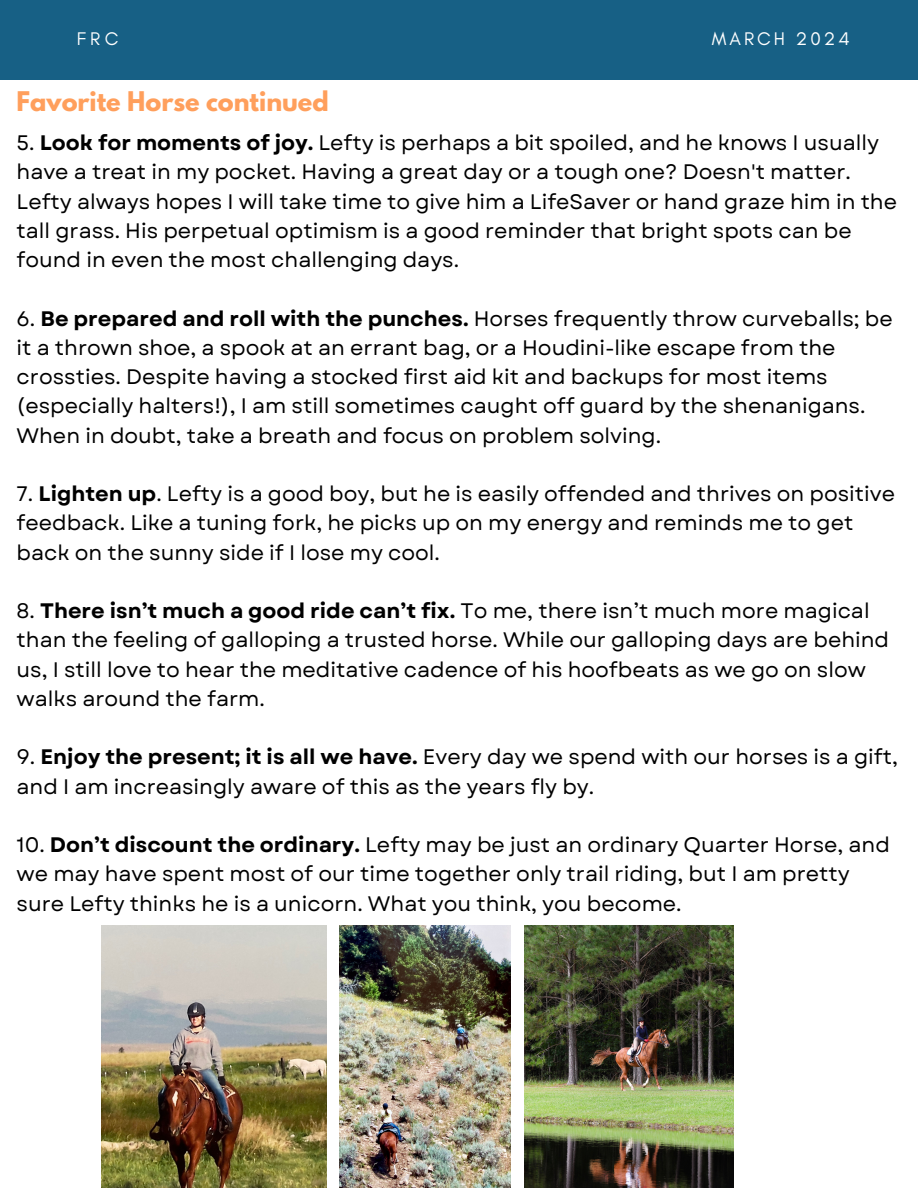
<style>
.page{position:relative;width:918px;height:1188px;background:#fff}
.page>*{position:absolute;margin:0;border:0;box-sizing:border-box;transform-origin:0 0}
.t1{font:700 24px "League Spartan";color:#ff9f5c}
.t2{font:21px/29.2px "Garet";color:#000}
.t3{font:18.6px "Glacial Indifference";letter-spacing:.16em;color:#fff}
.s1{font-weight:700}
</style>
<div class="page">
<div style="left:0;top:0;width:918px;height:80px;background:#176085"></div>
<img style="left:525px;top:926px;width:209px;height:262px">
<img style="left:102px;top:926px;width:225px;height:262px">
<img style="left:340px;top:926px;width:171px;height:262px">
<p class="t3" style="left:77px;top:27px;width:43px">FRC</p>
<p class="t3" style="left:712px;top:28px;width:139px">MARCH 2024</p>
<p class="t1" style="left:17px;top:89px;width:314px">Favorite Horse continued</p>
<p class="t2" style="left:17px;top:128px;width:882px">5. <span class="s1">Look for moments of joy.</span> Lefty is perhaps a bit spoiled, and he knows I usually have a treat in my pocket. Having a great day or a tough one? Doesn't matter.<br>Lefty always hopes I will take time to give him a LifeSaver or hand graze him in the tall grass. His perpetual optimism is a good reminder that bright spots can be found in even the most challenging days.</p>
<p class="t2" style="left:17px;top:304px;width:878px">6. <span class="s1">Be prepared and roll with the punches.</span> Horses frequently throw curveballs; be it a thrown shoe, a spook at an errant bag, or a Houdini-like escape from the crossties. Despite having a stocked first aid kit and backups for most items (especially halters!), I am still sometimes caught off guard by the shenanigans.<br>When in doubt, take a breath and focus on problem solving.</p>
<p class="t2" style="left:17px;top:479px;width:880px">7. <span class="s1">Lighten up</span>. Lefty is a good boy, but he is easily offended and thrives on positive feedback. Like a tuning fork, he picks up on my energy and reminds me to get back on the sunny side if I lose my cool.</p>
<p class="t2" style="left:17px;top:596px;width:874px">8. <span class="s1">There isn’t much a good ride can’t fix.</span> To me, there isn’t much more magical than the feeling of galloping a trusted horse. While our galloping days are behind us, I still love to hear the meditative cadence of his hoofbeats as we go on slow walks around the farm.</p>
<p class="t2" style="left:17px;top:743px;width:883px">9. <span class="s1">Enjoy the present; it is all we have.</span> Every day we spend with our horses is a gift, and I am increasingly aware of this as the years fly by.</p>
<p class="t2" style="left:17px;top:830px;width:875px">10. <span class="s1">Don’t discount the ordinary.</span> Lefty may be just an ordinary Quarter Horse, and we may have spent most of our time together only trail riding, but I am pretty sure Lefty thinks he is a unicorn. What you think, you become.</p>
</div>
